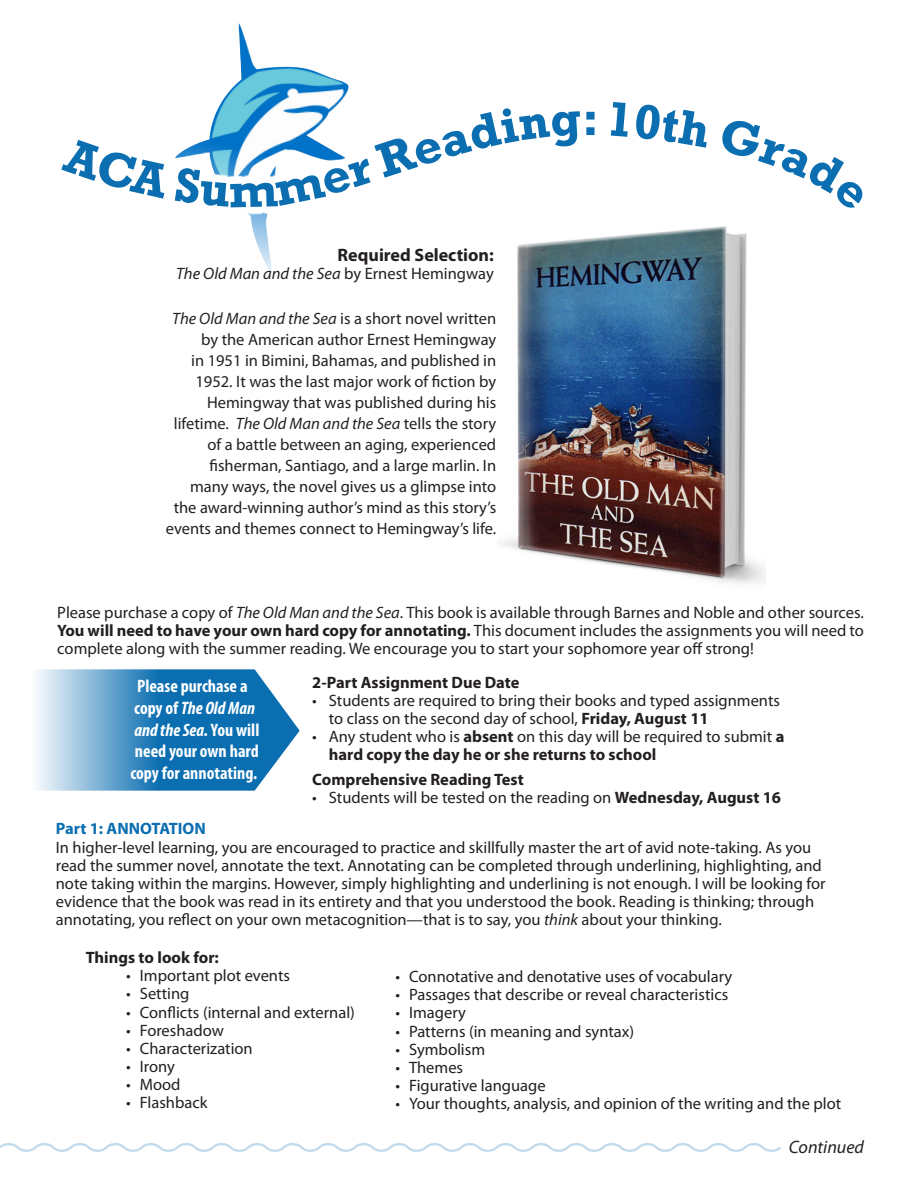
<style>
.page{position:relative;width:918px;height:1188px;background:#fff}
.page>*{position:absolute;margin:0;border:0;box-sizing:border-box;transform-origin:0 0}
.t1{font:700 49.5px "Rockwell";color:#0b6eb1}
.t2{font:700 condensed 18px/21.6px "Myriad Pro";color:#fff;text-align:center}
.t3{font:700 18px "Myriad Pro";color:#231f20}
.t4{font:italic 18px "Myriad Pro";color:#231f20}
.List_Paragraph{font:16.5px/18.1px "Myriad Pro";color:#231f20}
.t5{font:16.5px/21px "Myriad Pro";color:#222;text-align:right}
.t6{font:700 16.5px "Myriad Pro";color:#231f20}
.t7{font:italic 16.5px "Myriad Pro";color:#231f20}
.s1{font-style:normal}
.s2{font-style:italic}
.s3{color:#231f20}
.s4{font-weight:700}
.s5{font-weight:700;color:#0b6eb1}
</style>
<div class="page">
<img style="left:500px;top:237px;width:266px;height:347px">
<img style="left:238px;top:23px;width:3px;height:44px">
<svg style="left:219px;top:75px;width:528px;height:162px"></svg>
<svg style="left:0;top:1143px;width:781px;height:9px"></svg>
<svg style="left:37px;top:669px;width:263px;height:122px;background:#579bc9"></svg>
<svg style="left:175px;top:107px;width:407px;height:100px"></svg>
<svg style="left:611px;top:102px;width:101px;height:46px"></svg>
<svg style="left:719px;top:117px;width:28px;height:95px"></svg>
<p class="t3" style="left:338px;top:243px;width:158px">Required Selection:</p>
<p class="t7" style="left:176px;top:263px;width:319px">The Old Man and the Sea <span class="s1">by Ernest Hemingway</span></p>
<p class="t5" style="left:166px;top:307px;width:332px"><span class="s2">The Old Man and the Sea</span> is a short novel written by the American author Ernest Hemingway<br>in 1951 in Bimini, Bahamas, and published in 1952. It was the last major work of fiction by Hemingway that was published during his lifetime. <span class="s2">The Old Man and the Sea</span> tells the story of a battle between an aging, experienced fisherman, Santiago, and a large marlin. <span class="s3">In<br>many ways, the novel gives us a glimpse into the award-winning author’s mind as this story’s events and themes connect to Hemingway’s life.</span></p>
<p class="t1" style="left:582px;top:88px;width:19px">:</p>
<p class="List_Paragraph" style="left:57px;top:603px;width:808px;text-align:justify">Please purchase a copy of <span class="s2">The Old Man and the Sea</span>. This book is available through Barnes and Noble and other sources.<br><span class="s4">You will need to have your own hard copy for annotating.</span> This document includes the assignments you will need to complete along with the summer reading. We encourage you to start your sophomore year off strong!</p>
<p class="t6" style="left:312px;top:671px;width:209px">2-Part Assignment Due Date</p>
<p class="List_Paragraph" style="left:329px;top:691px;width:453px;text-indent:-16px">• Students are required to bring their books and typed assignments to class on the second day of school, <span class="s4">Friday, August 11</span></p>
<p class="List_Paragraph" style="left:329px;top:727px;width:457px;text-indent:-16px">• Any student who is <span class="s4">absent</span> on this day will be required to submit <span class="s4">a hard copy the day he or she returns to school</span></p>
<p class="t6" style="left:312px;top:769px;width:213px">Comprehensive Reading Test</p>
<p class="List_Paragraph" style="left:312px;top:788px;width:470px">• Students will be tested on the reading on <span class="s4">Wednesday, August 16</span></p>
<p class="t2" style="left:130px;top:675px;width:131px">Please purchase a copy of <span class="s2">The Old Man and the Sea.</span> You will need your own hard copy for annotating.</p>
<p class="List_Paragraph" style="left:56px;top:820px;width:771px"><span class="s5">Part 1: ANNOTATION<br></span>In higher-level learning, you are encouraged to practice and skillfully master the art of avid note-taking. As you read the summer novel, annotate the text. Annotating can be completed through underlining, highlighting, and note taking within the margins. However, simply highlighting and underlining is not enough. I will be looking for evidence that the book was read in its entirety and that you understood the book. Reading is thinking; through annotating, you reflect on your own metacognition—that is to say, you <span class="s2">think</span> about your thinking.</p>
<p class="t6" style="left:86px;top:947px;width:135px">Things to look for:</p>
<p class="List_Paragraph" style="left:126px;top:966px;width:165px">• Important plot events</p>
<p class="List_Paragraph" style="left:126px;top:985px;width:65px">• Setting</p>
<p class="List_Paragraph" style="left:126px;top:1003px;width:230px">• Conflicts (internal and external)</p>
<p class="List_Paragraph" style="left:126px;top:1021px;width:99px">• Foreshadow</p>
<p class="List_Paragraph" style="left:126px;top:1039px;width:128px">• Characterization</p>
<p class="List_Paragraph" style="left:126px;top:1057px;width:50px">• Irony</p>
<p class="List_Paragraph" style="left:126px;top:1075px;width:56px">• Mood</p>
<p class="List_Paragraph" style="left:126px;top:1093px;width:83px">• Flashback</p>
<p class="List_Paragraph" style="left:396px;top:967px;width:338px">• Connotative and denotative uses of vocabulary</p>
<p class="List_Paragraph" style="left:396px;top:985px;width:334px">• Passages that describe or reveal characteristics</p>
<p class="List_Paragraph" style="left:396px;top:1004px;width:72px">• Imagery</p>
<p class="List_Paragraph" style="left:396px;top:1022px;width:240px">• Patterns (in meaning and syntax)</p>
<p class="List_Paragraph" style="left:396px;top:1040px;width:91px">• Symbolism</p>
<p class="List_Paragraph" style="left:396px;top:1058px;width:69px">• Themes</p>
<p class="List_Paragraph" style="left:396px;top:1076px;width:152px">• Figurative language</p>
<p class="List_Paragraph" style="left:396px;top:1094px;width:447px">• Your thoughts, analysis, and opinion of the writing and the plot</p>
<p class="t4" style="left:789px;top:1136px;width:77px">Continued</p>
</div>
